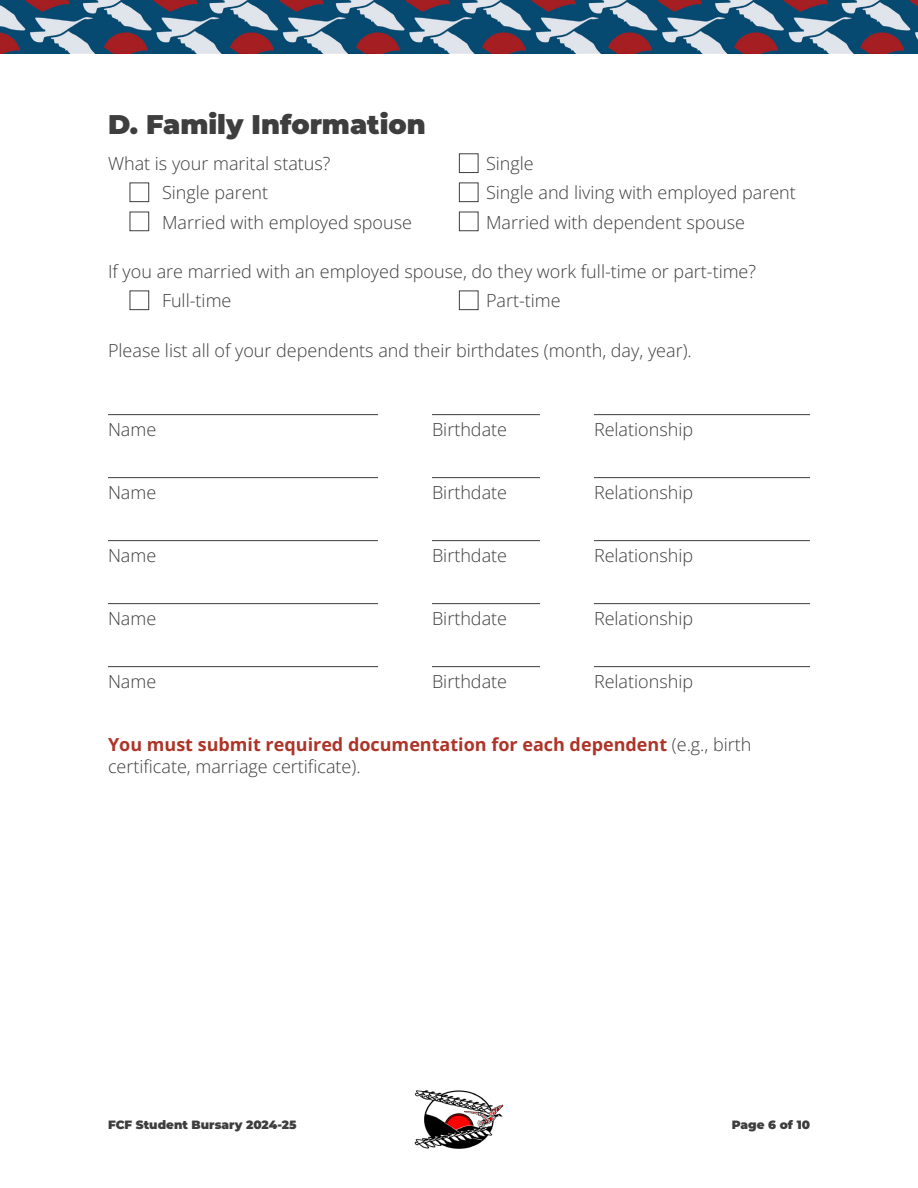
<style>
.page{position:relative;width:918px;height:1188px;background:#fff}
.page>*{position:absolute;margin:0;border:0;box-sizing:border-box;transform-origin:0 0}
.t1{font:900 27px "Montserrat";color:#3e3e3f}
.COPY{font:18px "Open Sans";color:#3e3e3f}
.FORM{font:18px "Open Sans";color:#3e3e3f}
.COPY-2{font:700 18px/22.5px "Open Sans";color:#ad3427}
.t2{font:900 12px "Montserrat";color:#3e3e3f}
.s1{font-weight:400;color:#3e3e3f}
</style>
<div class="page">
<img style="left:0;top:0;width:918px;height:54px">
<img style="left:414px;top:1090px;width:90px;height:59px">
<hr style="left:108px;top:414px;width:270px;height:1px;background:#3e3e3f">
<hr style="left:432px;top:414px;width:108px;height:1px;background:#3e3e3f">
<hr style="left:594px;top:414px;width:216px;height:1px;background:#3e3e3f">
<hr style="left:108px;top:477px;width:270px;height:1px;background:#3e3e3f">
<hr style="left:432px;top:477px;width:108px;height:1px;background:#3e3e3f">
<hr style="left:594px;top:477px;width:216px;height:1px;background:#3e3e3f">
<hr style="left:108px;top:540px;width:270px;height:1px;background:#3e3e3f">
<hr style="left:432px;top:540px;width:108px;height:1px;background:#3e3e3f">
<hr style="left:594px;top:540px;width:216px;height:1px;background:#3e3e3f">
<hr style="left:108px;top:603px;width:270px;height:1px;background:#3e3e3f">
<hr style="left:432px;top:603px;width:108px;height:1px;background:#3e3e3f">
<hr style="left:594px;top:603px;width:216px;height:1px;background:#3e3e3f">
<hr style="left:108px;top:666px;width:270px;height:1px;background:#3e3e3f">
<hr style="left:432px;top:666px;width:108px;height:1px;background:#3e3e3f">
<hr style="left:594px;top:666px;width:216px;height:1px;background:#3e3e3f">
<div style="left:130px;top:183px;width:19px;height:19px;background:#fff;border:1px solid #3e3e3f"></div>
<div style="left:130px;top:212px;width:19px;height:19px;background:#fff;border:1px solid #3e3e3f"></div>
<div style="left:130px;top:291px;width:19px;height:19px;background:#fff;border:1px solid #3e3e3f"></div>
<div style="left:459px;top:183px;width:19px;height:19px;background:#fff;border:1px solid #3e3e3f"></div>
<div style="left:459px;top:153px;width:19px;height:20px;background:#fff;border:1px solid #3e3e3f"></div>
<div style="left:459px;top:212px;width:19px;height:19px;background:#fff;border:1px solid #3e3e3f"></div>
<div style="left:459px;top:291px;width:19px;height:19px;background:#fff;border:1px solid #3e3e3f"></div>
<h1 class="t1" style="left:108px;top:107px;width:319px">D. Family Information</h1>
<p class="COPY" style="left:108px;top:151px;width:224px">What is your marital status?</p>
<p class="COPY" style="left:486px;top:151px;width:49px">Single</p>
<p class="COPY" style="left:162px;top:181px;width:108px">Single parent</p>
<p class="COPY" style="left:486px;top:181px;width:311px">Single and living with employed parent</p>
<p class="COPY" style="left:162px;top:210px;width:251px">Married with employed spouse</p>
<p class="COPY" style="left:486px;top:210px;width:261px">Married with dependent spouse</p>
<p class="COPY" style="left:108px;top:259px;width:650px">If you are married with an employed spouse, do they work full-time or part-time?</p>
<p class="COPY" style="left:162px;top:289px;width:71px">Full-time</p>
<p class="COPY" style="left:486px;top:289px;width:76px">Part-time</p>
<p class="COPY" style="left:108px;top:338px;width:585px">Please list all of your dependents and their birthdates (month, day, year).</p>
<p class="FORM" style="left:108px;top:417px;width:50px">Name</p>
<p class="FORM" style="left:432px;top:417px;width:77px">Birthdate</p>
<p class="FORM" style="left:594px;top:417px;width:101px">Relationship</p>
<p class="FORM" style="left:108px;top:480px;width:50px">Name</p>
<p class="FORM" style="left:432px;top:480px;width:77px">Birthdate</p>
<p class="FORM" style="left:594px;top:480px;width:101px">Relationship</p>
<p class="FORM" style="left:108px;top:543px;width:50px">Name</p>
<p class="FORM" style="left:432px;top:543px;width:77px">Birthdate</p>
<p class="FORM" style="left:594px;top:543px;width:101px">Relationship</p>
<p class="FORM" style="left:108px;top:606px;width:50px">Name</p>
<p class="FORM" style="left:432px;top:606px;width:77px">Birthdate</p>
<p class="FORM" style="left:594px;top:606px;width:101px">Relationship</p>
<p class="FORM" style="left:108px;top:669px;width:50px">Name</p>
<p class="FORM" style="left:432px;top:669px;width:77px">Birthdate</p>
<p class="FORM" style="left:594px;top:669px;width:101px">Relationship</p>
<p class="COPY-2" style="left:108px;top:732px;width:645px">You must submit required documentation for each dependent <span class="s1">(e.g., birth certificate, marriage certificate).</span></p>
<p class="t2" style="left:108px;top:1117px;width:190px">FCF Student Bursary 2024-25</p>
<p class="t2" style="left:732px;top:1117px;width:80px">Page 6 of 10</p>
</div>
